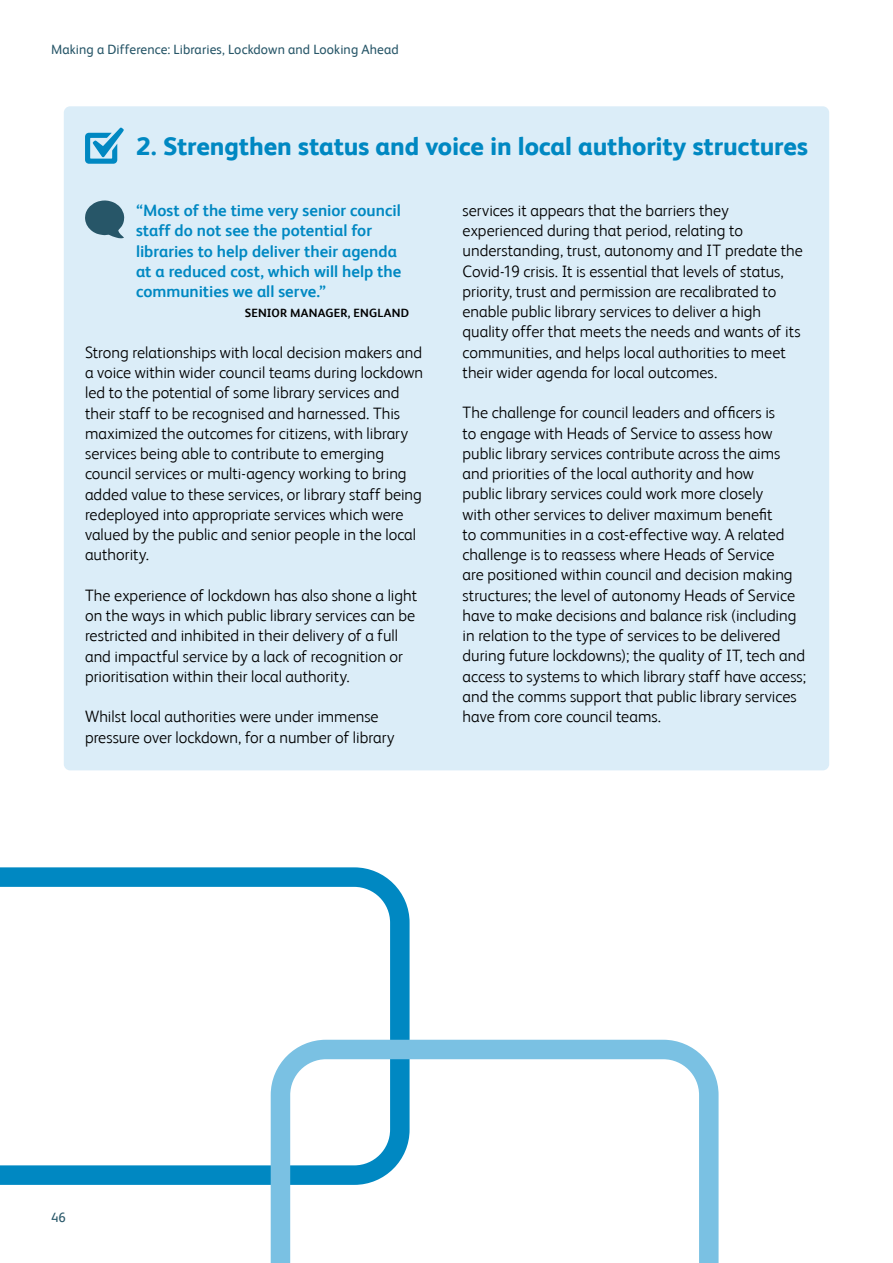
<style>
.page{position:relative;width:893px;height:1263px;background:#fff}
.page>*{position:absolute;margin:0;border:0;box-sizing:border-box;transform-origin:0 0}
.t1{font:800 25.5px "FS Albert";letter-spacing:-.005em;color:#0088c2}
.t2{font:300 16.5px/20.2px "FS Albert";color:#000}
.t3{font:700 16.5px/20.2px "FS Albert";color:#0088c2}
.t4{font:13.5px "FS Albert";letter-spacing:.01em;color:#275668}
.t5{font:700 12px "FS Albert";letter-spacing:.02em;color:#000}
</style>
<div class="page">
<div style="left:64px;top:106px;width:765px;height:664px;background:#dbedf8;border-radius:6px"></div>
<svg style="left:85px;top:200px;width:39px;height:38px"></svg>
<svg style="left:85px;top:127px;width:39px;height:37px"></svg>
<svg style="left:0;top:867px;width:410px;height:318px"></svg>
<svg style="left:271px;top:1040px;width:448px;height:223px"></svg>
<p class="t4" style="left:51px;top:41px;width:349px">Making a Difference: Libraries, Lockdown and Looking Ahead</p>
<h1 class="t1" style="left:136px;top:131px;width:673px">2. Strengthen status and voice in local authority structures</h1>
<p class="t3" style="left:136px;top:200px;width:267px">“Most of the time very senior council staff do not see the potential for libraries to help deliver their agenda at a reduced cost, which will help the communities we all serve.”</p>
<p class="t5" style="left:245px;top:306px;width:166px">SENIOR MANAGER, ENGLAND</p>
<p class="t2" style="left:85px;top:342px;width:340px">Strong relationships with local decision makers and a voice within wider council teams during lockdown led to the potential of some library services and their staff to be recognised and harnessed. This maximized the outcomes for citizens, with library services being able to contribute to emerging council services or multi-agency working to bring added value to these services, or library staff being redeployed into appropriate services which were valued by the public and senior people in the local authority.</p>
<p class="t2" style="left:85px;top:585px;width:334px">The experience of lockdown has also shone a light on the ways in which public library services can be restricted and inhibited in their delivery of a full and impactful service by a lack of recognition or prioritisation within their local authority.</p>
<p class="t2" style="left:85px;top:706px;width:311px">Whilst local authorities were under immense pressure over lockdown, for a number of library</p>
<p class="t2" style="left:463px;top:200px;width:342px">services it appears that the barriers they experienced during that period, relating to understanding, trust, autonomy and IT predate the Covid-19 crisis. It is essential that levels of status, priority, trust and permission are recalibrated to enable public library services to deliver a high quality offer that meets the needs and wants of its communities, and helps local authorities to meet their wider agenda for local outcomes.</p>
<p class="t2" style="left:463px;top:403px;width:345px">The challenge for council leaders and officers is<br>to engage with Heads of Service to assess how public library services contribute across the aims and priorities of the local authority and how<br>public library services could work more closely<br>with other services to deliver maximum benefit<br>to communities in a cost-effective way. A related challenge is to reassess where Heads of Service<br>are positioned within council and decision making structures; the level of autonomy Heads of Service have to make decisions and balance risk (including in relation to the type of services to be delivered during future lockdowns); the quality of IT, tech and access to systems to which library staff have access; and the comms support that public library services have from core council teams.</p>
<p class="t4" style="left:51px;top:1210px;width:16px">46</p>
</div>
